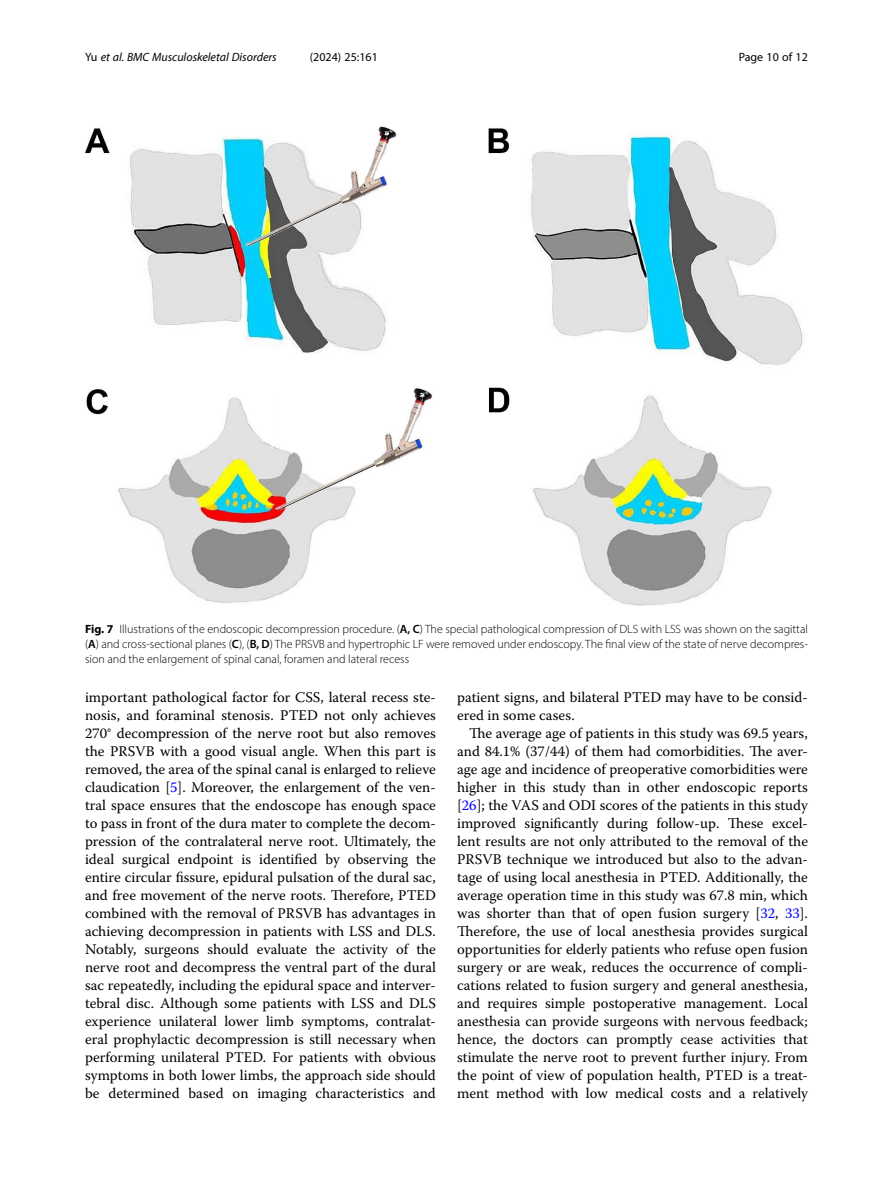
<style>
.page{position:relative;width:893px;height:1191px;background:#fff}
.page>*{position:absolute;margin:0;border:0;box-sizing:border-box;transform-origin:0 0}
.Body_Text_Indent{font:14.7px/18px "Warnock Pro";color:#000;text-align:justify}
.Figure_Caption{font:300 12px/15px "Myriad Pro";color:#000;text-align:justify}
.t1{font:italic 12px "Myriad Pro";color:#000}
.t2{font:12px "Myriad Pro";color:#000}
.s1{font-style:normal}
.s2{font-weight:700}
.s3{font-weight:600}
.s4{color:#00f}
</style>
<div class="page">
<img style="left:85px;top:126px;width:718px;height:480px">
<p class="t1" style="left:85px;top:50px;width:193px"><span class="s1">Yu</span> et al. BMC Musculoskeletal Disorders</p>
<p class="t2" style="left:310px;top:50px;width:70px">(2024) 25:161</p>
<p class="t2" style="left:739px;top:50px;width:71px">Page 10 of 12</p>
<p class="Figure_Caption" style="left:85px;top:622px;width:724px"><span class="s2">Fig. 7</span> Illustrations of the endoscopic decompression procedure. (<span class="s3">A, C</span>) The special pathological compression of DLS with LSS was shown on the sagittal (<span class="s3">A</span>) and cross-sectional planes (<span class="s3">C</span>), (<span class="s3">B, D</span>) The PRSVB and hypertrophic LF were removed under endoscopy. The final view of the state of nerve decompres&shy;sion and the enlargement of spinal canal, foramen and lateral recess</p>
<p class="Body_Text_Indent" style="left:85px;top:688px;width:352px">important pathological factor for CSS, lateral recess ste&shy;nosis, and foraminal stenosis. PTED not only achieves 270° decompression of the nerve root but also removes the PRSVB with a good visual angle. When this part is removed, the area of the spinal canal is enlarged to relieve claudication [<span class="s4">5</span>]. Moreover, the enlargement of the ven&shy;tral space ensures that the endoscope has enough space to pass in front of the dura mater to complete the decom&shy;pression of the contralateral nerve root. Ultimately, the ideal surgical endpoint is identified by observing the entire circular fissure, epidural pulsation of the dural sac, and free movement of the nerve roots. Therefore, PTED combined with the removal of PRSVB has advantages in achieving decompression in patients with LSS and DLS.<br>Notably, surgeons should evaluate the activity of the nerve root and decompress the ventral part of the dural sac repeatedly, including the epidural space and interver&shy;tebral disc. Although some patients with LSS and DLS experience unilateral lower limb symptoms, contralat&shy;eral prophylactic decompression is still necessary when performing unilateral PTED. For patients with obvious symptoms in both lower limbs, the approach side should be determined based on imaging characteristics and</p>
<p class="Body_Text_Indent" style="left:457px;top:688px;width:352px">patient signs, and bilateral PTED may have to be consid&shy;ered in some cases.</p>
<p class="Body_Text_Indent" style="left:457px;top:724px;width:352px;text-indent:12px">The average age of patients in this study was 69.5 years, and 84.1% (37/44) of them had comorbidities. The aver&shy;age age and incidence of preoperative comorbidities were higher in this study than in other endoscopic reports [<span class="s4">26</span>]; the VAS and ODI scores of the patients in this study improved significantly during follow-up. These excel&shy;lent results are not only attributed to the removal of the PRSVB technique we introduced but also to the advan&shy;tage of using local anesthesia in PTED. Additionally, the average operation time in this study was 67.8 min, which was shorter than that of open fusion surgery [<span class="s4">32</span>, <span class="s4">33</span>].<br>Therefore, the use of local anesthesia provides surgical opportunities for elderly patients who refuse open fusion surgery or are weak, reduces the occurrence of compli&shy;cations related to fusion surgery and general anesthesia, and requires simple postoperative management. Local anesthesia can provide surgeons with nervous feedback; hence, the doctors can promptly cease activities that stimulate the nerve root to prevent further injury. From the point of view of population health, PTED is a treat&shy;ment method with low medical costs and a relatively</p>
</div>
